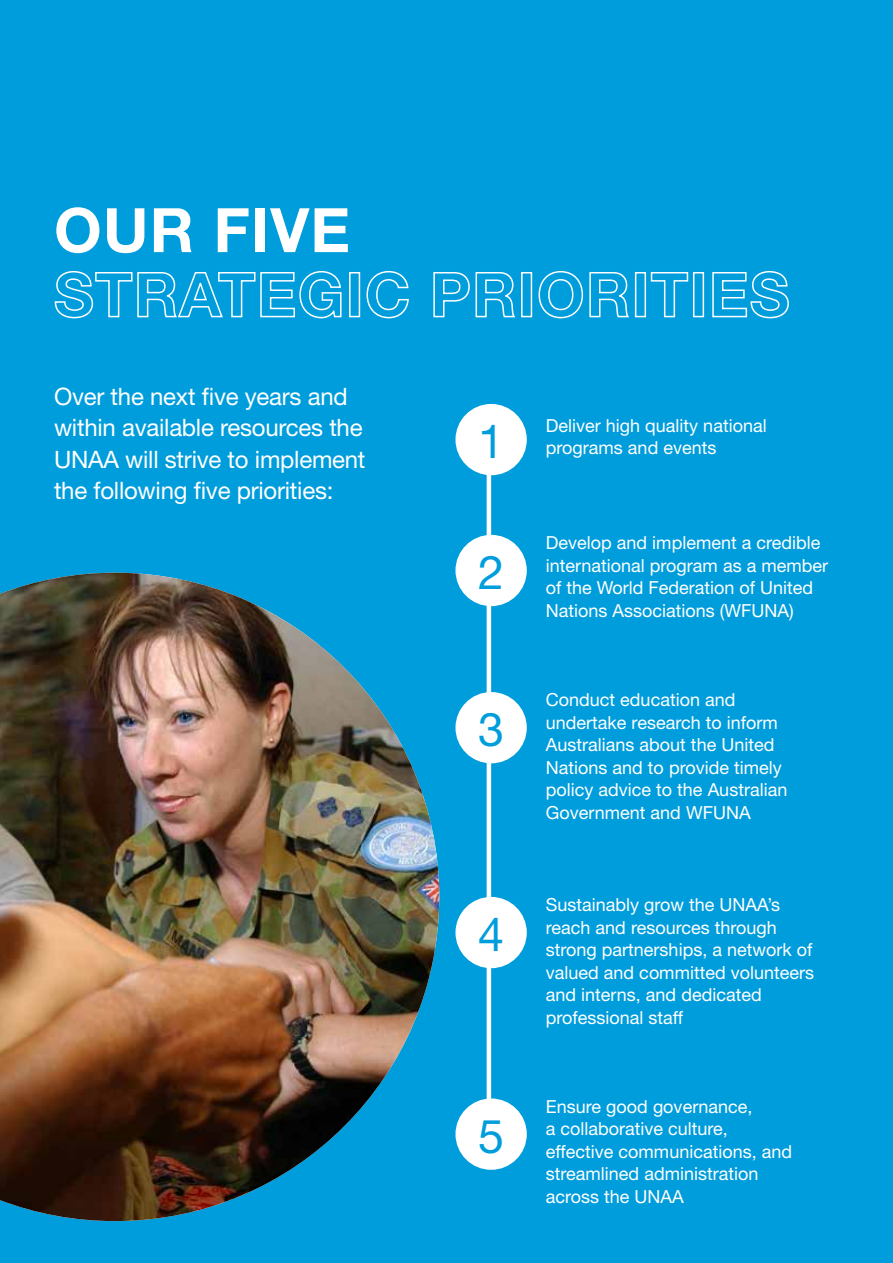
<style>
.page{position:relative;width:893px;height:1263px;background:#009ddc}
.page>*{position:absolute;margin:0;border:0;box-sizing:border-box;transform-origin:0 0}
.t1{font:700 61.35px "Helvetica Neue";letter-spacing:.02em;color:#fff}
.t2{font:46.65px "Helvetica Neue";color:#009ddc}
.t3{font:24px/31.5px "Helvetica Neue";letter-spacing:-.01em;color:#fff}
.t4{font:18px/22.5px "Helvetica Neue";color:#fff}
</style>
<div class="page">
<svg style="left:54px;top:271px;width:288px;height:48px"></svg>
<div style="left:349px;top:272px;width:11px;height:45px;border:2px solid #fff"></div>
<svg style="left:366px;top:271px;width:43px;height:48px"></svg>
<svg style="left:433px;top:272px;width:83px;height:46px"></svg>
<div style="left:521px;top:272px;width:11px;height:45px;border:2px solid #fff"></div>
<svg style="left:538px;top:271px;width:91px;height:48px"></svg>
<div style="left:635px;top:272px;width:11px;height:45px;border:2px solid #fff"></div>
<svg style="left:650px;top:272px;width:39px;height:46px"></svg>
<div style="left:693px;top:272px;width:11px;height:45px;border:2px solid #fff"></div>
<svg style="left:712px;top:271px;width:77px;height:48px"></svg>
<hr style="left:487px;top:463px;width:4px;height:684px;background:#fff">
<div style="left:455px;top:1098px;width:72px;height:72px;background:#fff;border-radius:50%"></div>
<div style="left:455px;top:404px;width:72px;height:71px;background:#fff;border-radius:50%"></div>
<div style="left:455px;top:535px;width:72px;height:71px;background:#fff;border-radius:50%"></div>
<div style="left:455px;top:692px;width:72px;height:71px;background:#fff;border-radius:50%"></div>
<div style="left:455px;top:897px;width:72px;height:71px;background:#fff;border-radius:50%"></div>
<img style="left:0;top:573px;width:439px;height:648px">
<h1 class="t1" style="left:54px;top:192px;width:298px">OUR FIVE</h1>
<h3 class="t3" style="left:54px;top:380px;width:313px">Over the next five years and within available resources the<br>UNAA will strive to implement the following five priorities:</h3>
<h2 class="t2" style="left:478px;top:414px;width:27px">1</h2>
<h2 class="t2" style="left:478px;top:544px;width:27px">2</h2>
<h2 class="t2" style="left:478px;top:702px;width:27px">3</h2>
<h2 class="t2" style="left:478px;top:906px;width:27px">4</h2>
<h2 class="t2" style="left:478px;top:1108px;width:27px">5</h2>
<p class="t4" style="left:546px;top:414px;width:222px">Deliver high quality national programs and events</p>
<p class="t4" style="left:546px;top:531px;width:284px">Develop and implement a credible international program as a member of the World Federation of United<br>Nations Associations (WFUNA)</p>
<p class="t4" style="left:546px;top:688px;width:243px">Conduct education and undertake research to inform<br>Australians about the United<br>Nations and to provide timely policy advice to the Australian<br>Government and WFUNA</p>
<p class="t4" style="left:546px;top:893px;width:270px">Sustainably grow the UNAA’s reach and resources through strong partnerships, a network of valued and committed volunteers and interns, and dedicated professional staff</p>
<p class="t4" style="left:546px;top:1095px;width:248px">Ensure good governance,<br>a collaborative culture, effective communications, and streamlined administration across the UNAA</p>
</div>
